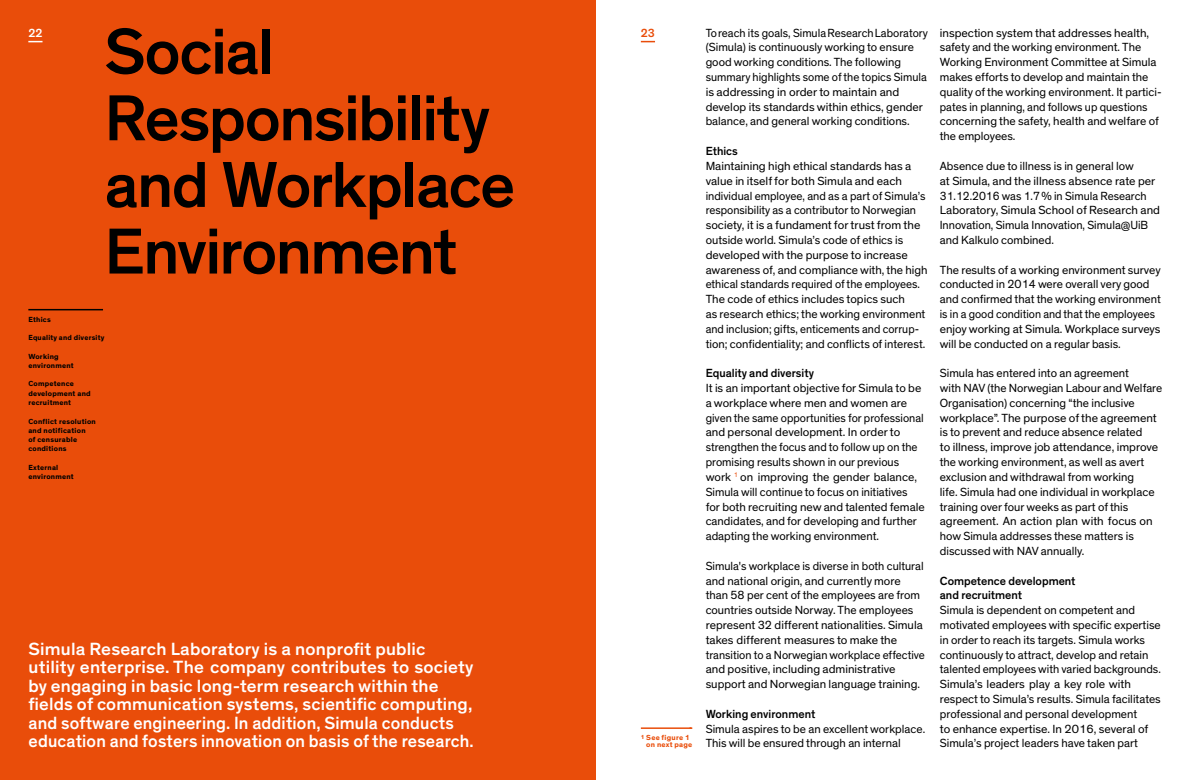
<style>
.page{position:relative;width:1191px;height:780px;background:#fff}
.page>*{position:absolute;margin:0;border:0;box-sizing:border-box;transform-origin:0 0}
.t1{font:500 66px/66.6px "Theinhardt";letter-spacing:-.025em;color:#000}
.t2{font:500 18px/18.5px "Theinhardt";letter-spacing:.01em;color:#fff}
.t3{font:12px/14.8px "Theinhardt";color:#000}
.t4{font:500 12px/14.8px "Theinhardt";color:#000}
.t5{font:500 12px "Theinhardt";color:#fff}
.t6{font:500 12px "Theinhardt";color:#e94d0a}
.t7{font:700 7.5px/9.2px "Theinhardt";letter-spacing:.03em;color:#000}
.t8{font:700 7.5px/7.4px "Theinhardt";letter-spacing:.03em;color:#e94d0a}
.s1{font-size:6px}
</style>
<div class="page">
<div style="left:0;top:0;width:595px;height:780px;background:#e94d0a"></div>
<hr style="left:641px;top:727px;width:51px;height:1px;background:#e94d0a">
<hr style="left:28px;top:309px;width:75px;height:1px;background:#000">
<svg style="left:641px;top:41px;width:14px;height:1px"></svg>
<svg style="left:28px;top:41px;width:15px;height:1px"></svg>
<h1 class="t1" style="left:104px;top:19px;width:412px">Social<br>Responsibility and Workplace<br>Environment</h1>
<p class="t5" style="left:28px;top:25px;width:16px">22</p>
<p class="t6" style="left:641px;top:25px;width:16px">23</p>
<p class="t7" style="left:28px;top:315px;width:24px">Ethics</p>
<p class="t7" style="left:28px;top:333px;width:78px">Equality and diversity</p>
<p class="t7" style="left:28px;top:352px;width:47px">Working environment</p>
<p class="t7" style="left:28px;top:379px;width:64px">Competence development and recruitment</p>
<p class="t7" style="left:28px;top:416px;width:69px">Conflict resolution and notification<br>of censurable conditions</p>
<p class="t7" style="left:28px;top:463px;width:47px">External environment</p>
<p class="t2" style="left:29px;top:639px;width:447px">Simula Research Laboratory is a nonprofit public utility enterprise. The company contributes to society by engaging in basic long-term research within the fields of communication systems, scientific computing, and software engineering. In addition, Simula conducts education and fosters innovation on basis of the research.</p>
<p class="t8" style="left:646px;top:734px;width:48px;text-indent:-5px"><span class="s1">1</span> See figure 1 on next page</p>
<p class="t3" style="left:705px;top:25px;width:224px">To reach its goals, Simula Research Laboratory (Simula) is continuously working to ensure good working conditions. The following summary highlights some of the topics Simula is addressing in order to maintain and develop its standards within ethics, gender balance, and general working conditions.</p>
<p class="t4" style="left:705px;top:144px;width:34px">Ethics</p>
<p class="t3" style="left:705px;top:159px;width:223px">Maintaining high ethical standards has a value in itself for both Simula and each individual employee, and as a part of Simula’s responsibility as a contributor to Norwegian society, it is a fundament for trust from the outside world. Simula’s code of ethics is developed with the purpose to increase awareness of, and compliance with, the high ethical standards required of the employees.<br>The code of ethics includes topics such<br>as research ethics; the working environment and inclusion; gifts, enticements and corrup&shy;tion; confidentiality; and conflicts of interest.</p>
<p class="t4" style="left:705px;top:366px;width:110px">Equality and diversity</p>
<p class="t3" style="left:705px;top:381px;width:221px">It is an important objective for Simula to be a workplace where men and women are given the same opportunities for professional and personal development. In order to strengthen the focus and to follow up on the promising results shown in our previous work <sup>1</sup> on improving the gender balance, Simula will continue to focus on initiatives for both recruiting new and talented female candidates, and for developing and further adapting the working environment.</p>
<p class="t3" style="left:705px;top:558px;width:221px">Simula's workplace is diverse in both cultural and national origin, and currently more than 58 per cent of the employees are from countries outside Norway. The employees represent 32 different nationalities. Simula takes different measures to make the transition to a Norwegian workplace effective and positive, including administrative support and Norwegian language training.</p>
<p class="t4" style="left:705px;top:706px;width:111px">Working environment</p>
<p class="t3" style="left:705px;top:721px;width:221px">Simula aspires to be an excellent workplace.<br>This will be ensured through an internal</p>
<p class="t3" style="left:939px;top:25px;width:223px">inspection system that addresses health, safety and the working environment. The Working Environment Committee at Simula makes efforts to develop and maintain the quality of the working environment. It partici&shy;pates in planning, and follows up questions concerning the safety, health and welfare of the employees.</p>
<p class="t3" style="left:939px;top:159px;width:222px">Absence due to illness is in general low<br>at Simula, and the illness absence rate per 31.12.2016 was 1.7 % in Simula Research Laboratory, Simula School of Research and Innovation, Simula Innovation, Simula@UiB and Kalkulo combined.</p>
<p class="t3" style="left:939px;top:262px;width:223px">The results of a working environment survey conducted in 2014 were overall very good and confirmed that the working environment is in a good condition and that the employees enjoy working at Simula. Workplace surveys will be conducted on a regular basis.</p>
<p class="t3" style="left:939px;top:366px;width:224px">Simula has entered into an agreement<br>with NAV (the Norwegian Labour and Welfare Organisation) concerning “the inclusive workplace”. The purpose of the agreement is to prevent and reduce absence related<br>to illness, improve job attendance, improve the working environment, as well as avert exclusion and withdrawal from working<br>life. Simula had one individual in workplace training over four weeks as part of this agreement. An action plan with focus on how Simula addresses these matters is discussed with NAV annually.</p>
<p class="t4" style="left:939px;top:573px;width:137px">Competence development and recruitment</p>
<p class="t3" style="left:939px;top:603px;width:222px">Simula is dependent on competent and motivated employees with specific expertise in order to reach its targets. Simula works continuously to attract, develop and retain talented employees with varied backgrounds.<br>Simula’s leaders play a key role with respect to Simula’s results. Simula facilitates professional and personal development<br>to enhance expertise. In 2016, several of Simula’s project leaders have taken part</p>
</div>
